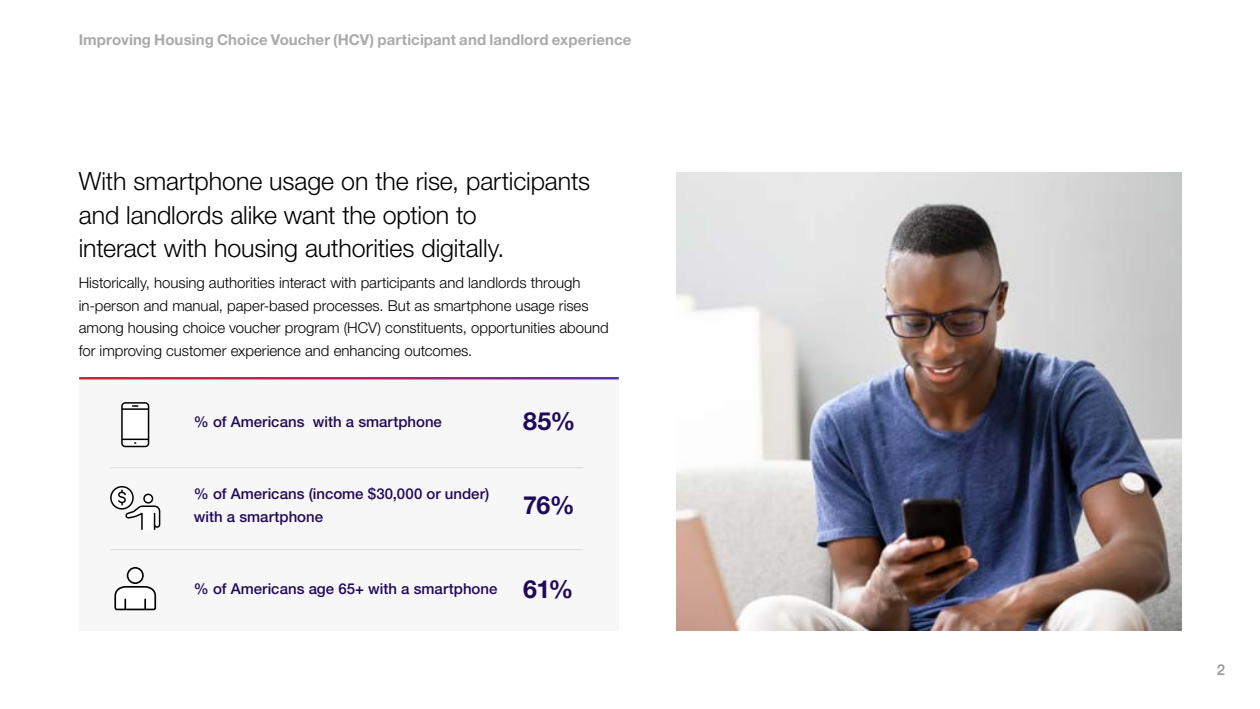
<style>
.page{position:relative;width:1260px;height:709px;background:#fff}
.page>*{position:absolute;margin:0;border:0;box-sizing:border-box;transform-origin:0 0}
.t1{font:300 25px/33.4px "Helvetica Neue LT Pro";letter-spacing:-.005em;color:#000}
.t2{font:700 25px "Helvetica Neue LT Pro";color:#200a58}
.t3{font:300 15px/22.5px "Helvetica Neue LT Pro";color:#000}
.t4{font:500 15px/22.5px "Helvetica Neue LT Pro";color:#200a58}
.t5{font:700 15px "Helvetica Neue LT Pro";letter-spacing:.005em;color:#aaa}
.t6{font:500 15px "Helvetica Neue LT Pro";color:#939598}
.s1{font-weight:700;font-size:25px}
</style>
<div class="page">
<div style="left:79px;top:377px;width:539px;height:253px;background:#f7f7f7"></div>
<hr style="left:79px;top:377px;width:540px;height:2px;background:#fff">
<img style="left:677px;top:172px;width:504px;height:458px">
<hr style="left:110px;top:467px;width:473px;height:1px;background:#e1e1e1">
<hr style="left:110px;top:549px;width:473px;height:1px;background:#e1e1e1">
<svg style="left:121px;top:402px;width:28px;height:45px"></svg>
<svg style="left:110px;top:486px;width:50px;height:44px"></svg>
<svg style="left:114px;top:567px;width:42px;height:43px"></svg>
<p class="t5" style="left:79px;top:30px;width:554px">Improving Housing Choice Voucher (HCV) participant and landlord experience</p>
<h1 class="t1" style="left:79px;top:164px;width:513px">With smartphone usage on the rise, participants and landlords alike want the option to<br>interact with housing authorities digitally.</h1>
<p class="t3" style="left:79px;top:271px;width:532px">Historically, housing authorities interact with participants and landlords through in-person and manual, paper-based processes. But as smartphone usage rises among housing choice voucher program (HCV) constituents, opportunities abound for improving customer experience and enhancing outcomes.</p>
<p class="t4" style="left:194px;top:410px;width:250px">% of Americans with a smartphone</p>
<h1 class="t2" style="left:523px;top:405px;width:54px">85%</h1>
<p class="t4" style="left:194px;top:482px;width:297px">% of Americans (income $30,000 or under) with a smartphone</p>
<h1 class="t2" style="left:523px;top:489px;width:53px">76%</h1>
<p class="t4" style="left:194px;top:577px;width:381px">% of Americans age 65+ with a smartphone <span class="s1">61%</span></p>
<p class="t6" style="left:1216px;top:660px;width:10px">2</p>
</div>
